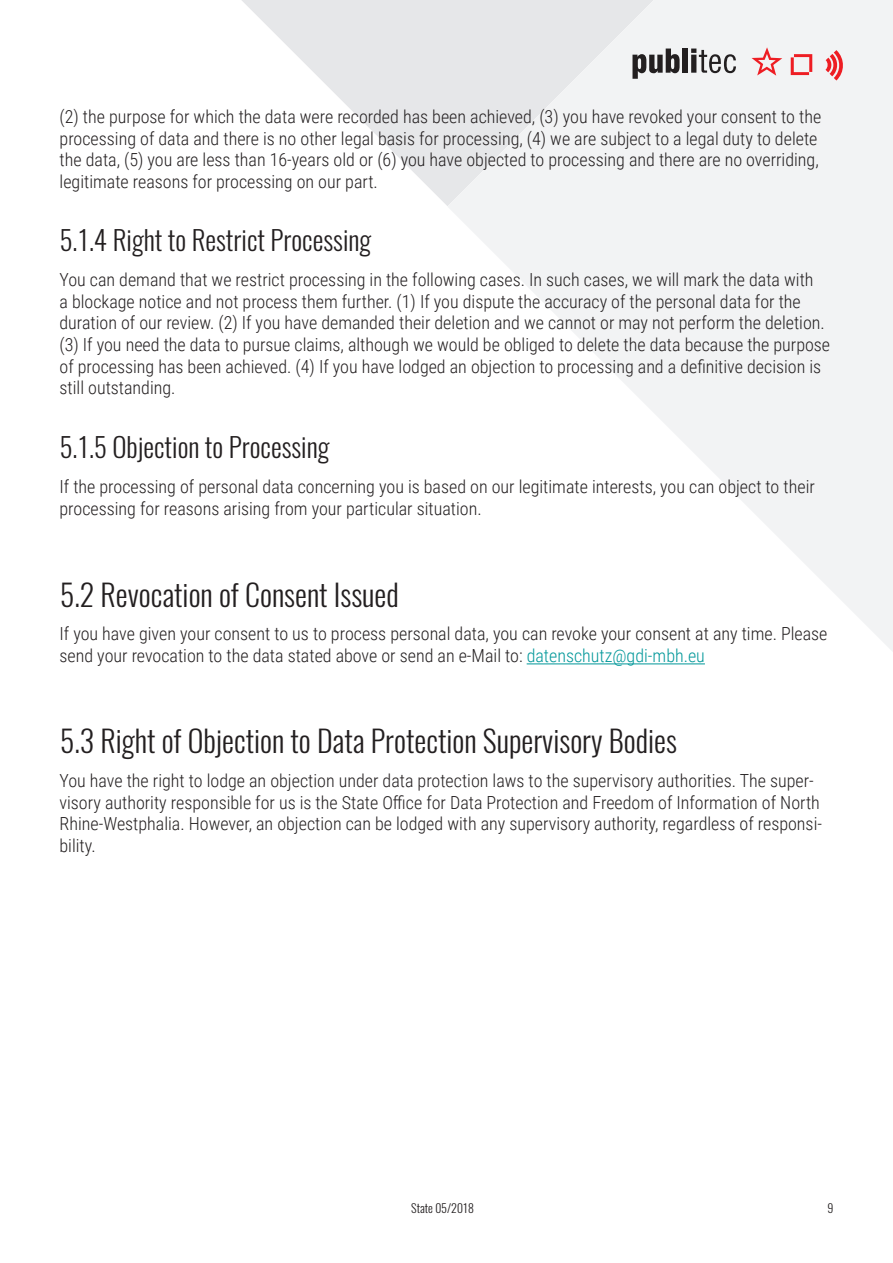
<style>
.page{position:relative;width:893px;height:1263px;background:#fff}
.page>*{position:absolute;margin:0;border:0;box-sizing:border-box;transform-origin:0 0}
.t1{font:300 30px "publitec Oswald";color:#231f20}
.t2{font:300 27px "publitec Oswald";color:#231f20}
.t3{font:300 18px/21.6px "publitec Roboto Condensed";color:#231f20}
.t4{font:300 12px "publitec Oswald";color:#231f20}
.s1{color:#009799}
</style>
<div class="page">
<svg style="left:448px;top:0;width:445px;height:651px;fill:#f2f3f4"></svg>
<svg style="left:242px;top:0;width:412px;height:206px;fill:#e6e7e9"></svg>
<svg style="left:632px;top:49px;width:48px;height:30px"></svg>
<div style="left:682px;top:49px;width:6px;height:24px;background:#231f20"></div>
<svg style="left:691px;top:49px;width:45px;height:24px"></svg>
<svg style="left:751px;top:47px;width:31px;height:29px"></svg>
<svg style="left:791px;top:54px;width:21px;height:21px"></svg>
<svg style="left:825px;top:50px;width:20px;height:31px"></svg>
<hr style="left:527px;top:663px;width:178px;height:1px;background:#009799">
<p class="t3" style="left:60px;top:105px;width:763px">(2) the purpose for which the data were recorded has been achieved, (3) you have revoked your consent to the processing of data and there is no other legal basis for processing, (4) we are subject to a legal duty to delete the data, (5) you are less than 16-years old or (6) you have objected to processing and there are no overriding, legitimate reasons for processing on our part.</p>
<h2 class="t2" style="left:60px;top:216px;width:313px">5.1.4 Right to Restrict Processing</h2>
<p class="t3" style="left:60px;top:268px;width:772px">You can demand that we restrict processing in the following cases. In such cases, we will mark the data with<br>a blockage notice and not process them further. (1) If you dispute the accuracy of the personal data for the duration of our review. (2) If you have demanded their deletion and we cannot or may not perform the deletion. (3) If you need the data to pursue claims, although we would be obliged to delete the data because the purpose of processing has been achieved. (4) If you have lodged an objection to processing and a definitive decision is still outstanding.</p>
<h2 class="t2" style="left:60px;top:423px;width:271px">5.1.5 Objection to Processing</h2>
<p class="t3" style="left:60px;top:475px;width:757px">If the processing of personal data concerning you is based on our legitimate interests, you can object to their processing for reasons arising from your particular situation.</p>
<h1 class="t1" style="left:60px;top:568px;width:340px">5.2 Revocation of Consent Issued</h1>
<p class="t3" style="left:60px;top:622px;width:769px">If you have given your consent to us to process personal data, you can revoke your consent at any time. Please send your revocation to the data stated above or send an e-Mail to: <span class="s1">datenschutz@gdi-mbh.eu</span></p>
<h1 class="t1" style="left:60px;top:714px;width:618px">5.3 Right of Objection to Data Protection Supervisory Bodies</h1>
<p class="t3" style="left:60px;top:769px;width:764px">You have the right to lodge an objection under data protection laws to the supervisory authorities. The super&shy;visory authority responsible for us is the State Office for Data Protection and Freedom of Information of North Rhine-Westphalia. However, an objection can be lodged with any supervisory authority, regardless of responsi&shy;bility.</p>
<p class="t4" style="left:411px;top:1198px;width:64px">State 05/2018</p>
<p class="t4" style="left:827px;top:1198px;width:7px">9</p>
</div>
